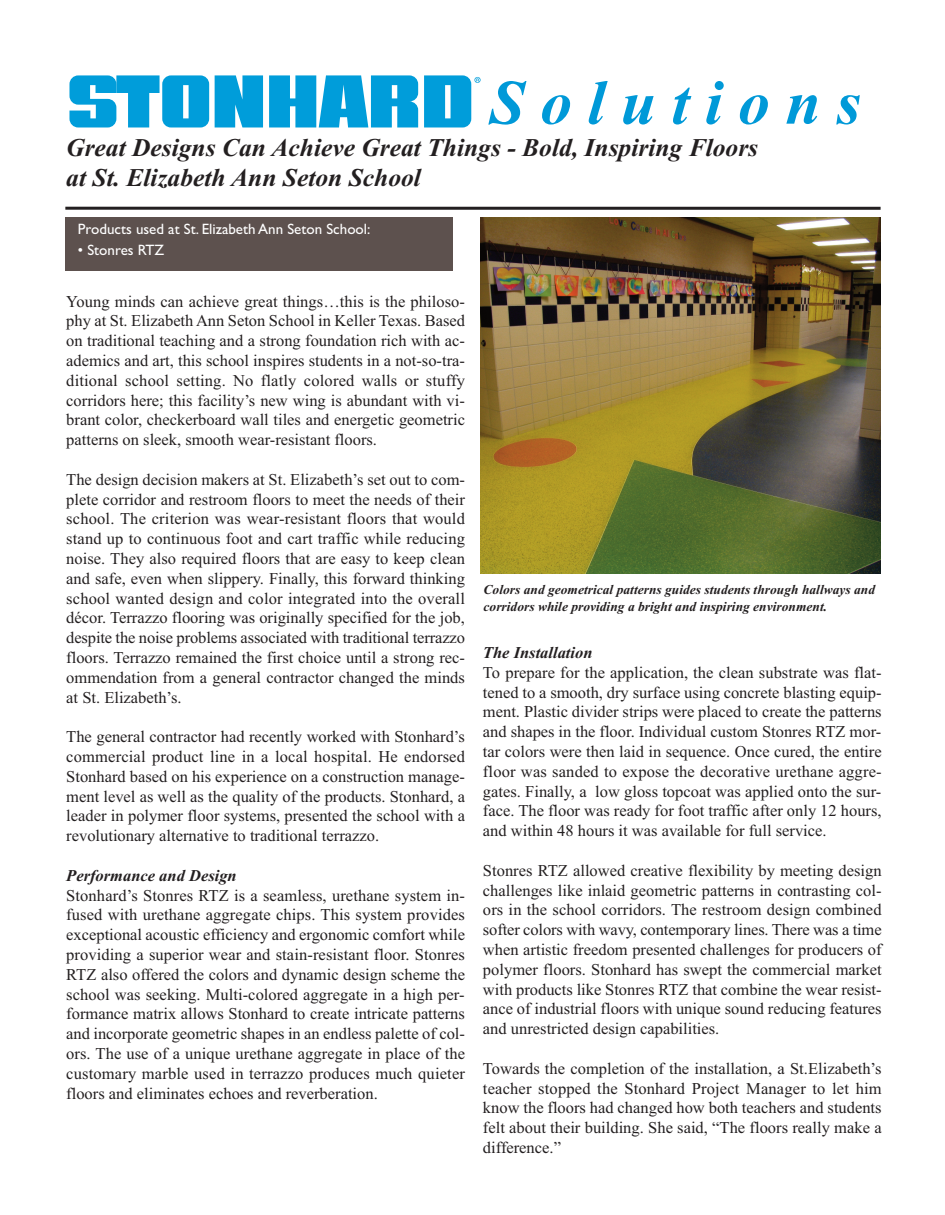
<style>
.page{position:relative;width:945px;height:1215px;background:#fff}
.page>*{position:absolute;margin:0;border:0;box-sizing:border-box;transform-origin:0 0}
.t1{font:italic 700 63px "Times New Roman";letter-spacing:.25em;color:#0099d8}
.t2{font:italic 700 25.5px/30px "Times New Roman";color:#231f20}
.t3{font:16.5px/19.8px "Times New Roman";color:#231f20;text-align:justify}
.t4{font:italic 700 16.5px "Times New Roman";color:#231f20}
.t5{font:15px "Gill Sans";color:#fff}
.t6{font:italic 700 13.5px/16.2px "Times New Roman";color:#231f20}
</style>
<div class="page">
<svg style="left:215px;top:75px;width:48px;height:52px;background:#12a4dc"></svg>
<svg style="left:269px;top:75px;width:149px;height:52px;background:#2bade0"></svg>
<svg style="left:69px;top:75px;width:140px;height:52px"></svg>
<svg style="left:424px;top:75px;width:57px;height:52px"></svg>
<hr style="left:65px;top:207px;width:816px;height:3px;background:#231f20">
<img style="left:480px;top:217px;width:401px;height:357px">
<div style="left:65px;top:217px;width:387px;height:54px;background:#5d514e"></div>
<h1 class="t1" style="left:490px;top:65px;width:373px">Solutions</h1>
<h2 class="t2" style="left:66px;top:132px;width:693px">Great Designs Can Achieve Great Things - Bold, Inspiring Floors at St. Elizabeth Ann Seton School</h2>
<p class="t5" style="left:78px;top:220px;width:294px">Products used at St. Elizabeth Ann Seton School:</p>
<p class="t5" style="left:78px;top:241px;width:88px">• Stonres RTZ</p>
<p class="t3" style="left:66px;top:291px;width:400px">Young minds can achieve great things…this is the philoso&shy;phy at St. Elizabeth Ann Seton School in Keller Texas. Based on traditional teaching and a strong foundation rich with ac&shy;ademics and art, this school inspires students in a not-so-tra&shy;ditional school setting. No flatly colored walls or stuffy corridors here; this facility’s new wing is abundant with vi&shy;brant color, checkerboard wall tiles and energetic geometric patterns on sleek, smooth wear-resistant floors.</p>
<p class="t3" style="left:66px;top:469px;width:400px">The design decision makers at St. Elizabeth’s set out to com&shy;plete corridor and restroom floors to meet the needs of their school. The criterion was wear-resistant floors that would stand up to continuous foot and cart traffic while reducing noise. They also required floors that are easy to keep clean and safe, even when slippery. Finally, this forward thinking school wanted design and color integrated into the overall décor. Terrazzo flooring was originally specified for the job, despite the noise problems associated with traditional terrazzo floors. Terrazzo remained the first choice until a strong rec&shy;ommendation from a general contractor changed the minds at St. Elizabeth’s.</p>
<p class="t3" style="left:66px;top:727px;width:400px">The general contractor had recently worked with Stonhard’s commercial product line in a local hospital. He endorsed Stonhard based on his experience on a construction manage&shy;ment level as well as the quality of the products. Stonhard, a leader in polymer floor systems, presented the school with a revolutionary alternative to traditional terrazzo.</p>
<p class="t4" style="left:66px;top:865px;width:172px">Performance and Design</p>
<p class="t3" style="left:66px;top:885px;width:400px">Stonhard’s Stonres RTZ is a seamless, urethane system in&shy;fused with urethane aggregate chips. This system provides exceptional acoustic efficiency and ergonomic comfort while providing a superior wear and stain-resistant floor. Stonres RTZ also offered the colors and dynamic design scheme the school was seeking. Multi-colored aggregate in a high per&shy;formance matrix allows Stonhard to create intricate patterns and incorporate geometric shapes in an endless palette of col&shy;ors. The use of a unique urethane aggregate in place of the customary marble used in terrazzo produces much quieter floors and eliminates echoes and reverberation.</p>
<p class="t6" style="left:484px;top:582px;width:393px">Colors and geometrical patterns guides students through hallways and corridors while providing a bright and inspiring environment.</p>
<p class="t4" style="left:483px;top:642px;width:111px">The Installation</p>
<p class="t3" style="left:483px;top:662px;width:400px">To prepare for the application, the clean substrate was flat&shy;tened to a smooth, dry surface using concrete blasting equip&shy;ment. Plastic divider strips were placed to create the patterns and shapes in the floor. Individual custom Stonres RTZ mor&shy;tar colors were then laid in sequence. Once cured, the entire floor was sanded to expose the decorative urethane aggre&shy;gates. Finally, a low gloss topcoat was applied onto the sur&shy;face. The floor was ready for foot traffic after only 12 hours, and within 48 hours it was available for full service.</p>
<p class="t3" style="left:483px;top:860px;width:400px">Stonres RTZ allowed creative flexibility by meeting design challenges like inlaid geometric patterns in contrasting col&shy;ors in the school corridors. The restroom design combined softer colors with wavy, contemporary lines. There was a time when artistic freedom presented challenges for producers of polymer floors. Stonhard has swept the commercial market with products like Stonres RTZ that combine the wear resist&shy;ance of industrial floors with unique sound reducing features and unrestricted design capabilities.</p>
<p class="t3" style="left:483px;top:1058px;width:400px">Towards the completion of the installation, a St.Elizabeth’s teacher stopped the Stonhard Project Manager to let him know the floors had changed how both teachers and students felt about their building. She said, “The floors really make a difference.”</p>
</div>
